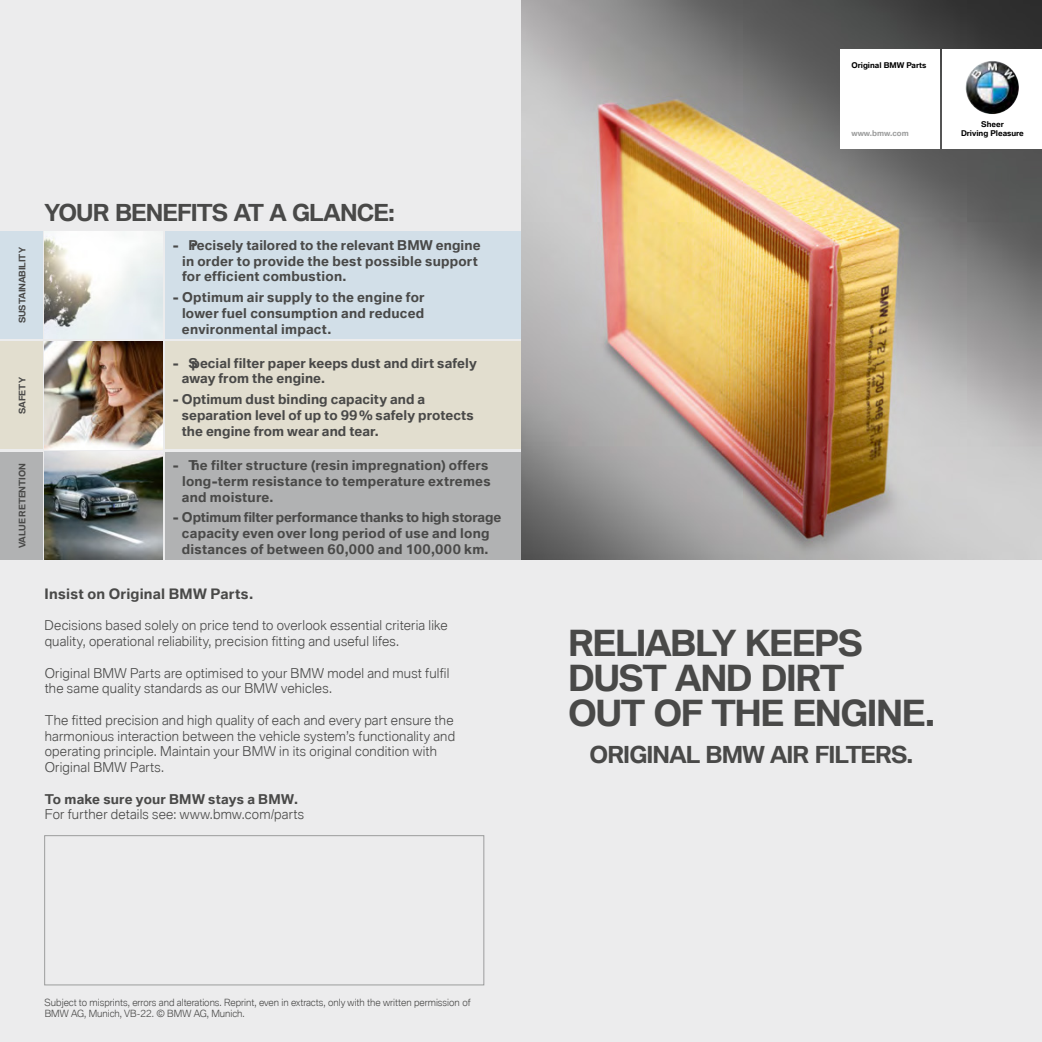
<style>
.page{position:relative;width:1042px;height:1042px;background:#ececed}
.page>*{position:absolute;margin:0;border:0;box-sizing:border-box;transform-origin:0 0}
.t1{font:700 35px/35px "BMW Type Global Pro";letter-spacing:-.045em;color:#494948}
.t2{font:700 22.75px "BMW Type Global Pro";letter-spacing:-.04em;color:#494948}
.t3{font:700 14px "BMW Type Global Pro";letter-spacing:.015em;color:#494948}
.t4{font:700 13.12px/15.8px "BMW Type Global Pro";letter-spacing:.015em;color:#494948}
.t5{font:300 13.12px/15.8px "BMW Type Global Pro";letter-spacing:.015em;color:#494948}
.t6{font:300 9.62px/11.4px "BMW Type Global Pro";color:#494948}
.t7{font:700 8.75px "BMW Type Global Pro";letter-spacing:-.015em;color:#494948}
.t8{font:700 7.7px/8.4px "BMW Type Global Pro";color:#000;text-align:center}
.t9{font:700 7.7px "BMW Type Global Pro";color:#9c9d9d}
</style>
<div class="page">
<img style="left:521px;top:0;width:521px;height:559px">
<img style="left:45px;top:232px;width:118px;height:101px">
<img style="left:45px;top:341px;width:118px;height:108px">
<img style="left:45px;top:451px;width:118px;height:108px">
<div style="left:44px;top:835px;width:440px;height:150px;border:1px solid #9c9d9d"></div>
<div style="left:165px;top:232px;width:356px;height:107px;background:#d2dfe8"></div>
<div style="left:165px;top:341px;width:356px;height:108px;background:#e2decf"></div>
<div style="left:165px;top:451px;width:356px;height:108px;background:#b1b2b3"></div>
<div style="left:0;top:232px;width:42px;height:107px;background:#d2dfe8"></div>
<div style="left:0;top:341px;width:42px;height:108px;background:#e2decf"></div>
<div style="left:0;top:451px;width:42px;height:108px;background:#b1b2b3"></div>
<div style="left:840px;top:50px;width:99px;height:99px;background:#fff"></div>
<div style="left:943px;top:50px;width:99px;height:99px;background:#fff"></div>
<img style="left:965px;top:61px;width:54px;height:53px">
<p class="t7" style="left:17px;top:323px;width:78px;rotate:-90deg">SUSTAINABILITY</p>
<p class="t7" style="left:17px;top:414px;width:38px;rotate:-90deg">SAFETY</p>
<p class="t7" style="left:17px;top:548px;width:86px;rotate:-90deg">VALUE RETENTION</p>
<h2 class="t2" style="left:45px;top:199px;width:352px">YOUR BENEFITS AT A GLANCE:</h2>
<p class="t4" style="left:182px;top:237px;width:300px;text-indent:-9px">- Precisely tailored to the relevant BMW engine in order to provide the best possible support for efficient combustion.</p>
<p class="t4" style="left:182px;top:290px;width:244px;text-align:justify;text-indent:-9px">- Optimum air supply to the engine for lower fuel consumption and reduced environmental impact.</p>
<p class="t4" style="left:182px;top:355px;width:296px;text-indent:-9px">- Special filter paper keeps dust and dirt safely away from the engine.</p>
<p class="t4" style="left:182px;top:392px;width:294px;text-indent:-9px">- Optimum dust binding capacity and a separation level of up to 99% safely protects the engine from wear and tear.</p>
<p class="t4" style="left:182px;top:458px;width:310px;text-indent:-9px">- The filter structure (resin impregnation) offers long-term resistance to temperature extremes and moisture.</p>
<p class="t4" style="left:173px;top:510px;width:330px;text-align:center">- Optimum filter performance thanks to high storage capacity even over long period of use and long distances of between 60,000 and 100,000 km.</p>
<p class="t3" style="left:45px;top:586px;width:210px">Insist on Original BMW Parts.</p>
<p class="t5" style="left:45px;top:618px;width:404px">Decisions based solely on price tend to overlook essential criteria like quality, operational reliability, precision fitting and useful lifes.</p>
<p class="t5" style="left:45px;top:666px;width:406px">Original BMW Parts are optimised to your BMW model and must fulfil the same quality standards as our BMW vehicles.</p>
<p class="t5" style="left:45px;top:713px;width:412px">The fitted precision and high quality of each and every part ensure the harmonious interaction between the vehicle system’s functionality and operating principle. Maintain your BMW in its original condition with Original BMW Parts.</p>
<p class="t4" style="left:45px;top:791px;width:255px">To make sure your BMW stays a BMW.</p>
<p class="t5" style="left:45px;top:807px;width:261px">For further details see: www.bmw.com/parts</p>
<p class="t8" style="left:851px;top:61px;width:77px">Original BMW Parts</p>
<p class="t9" style="left:851px;top:128px;width:59px">www.bmw.com</p>
<p class="t8" style="left:961px;top:121px;width:64px">Sheer<br>Driving Pleasure</p>
<h1 class="t1" style="left:568px;top:626px;width:369px">RELIABLY KEEPS<br>DUST AND DIRT<br>OUT OF THE ENGINE.</h1>
<h2 class="t2" style="left:589px;top:742px;width:325px">ORIGINAL BMW AIR FILTERS.</h2>
<p class="t6" style="left:45px;top:997px;width:427px">Subject to misprints, errors and alterations. Reprint, even in extracts, only with the written permission of<br>BMW AG, Munich, VB-22. © BMW AG, Munich.</p>
</div>
